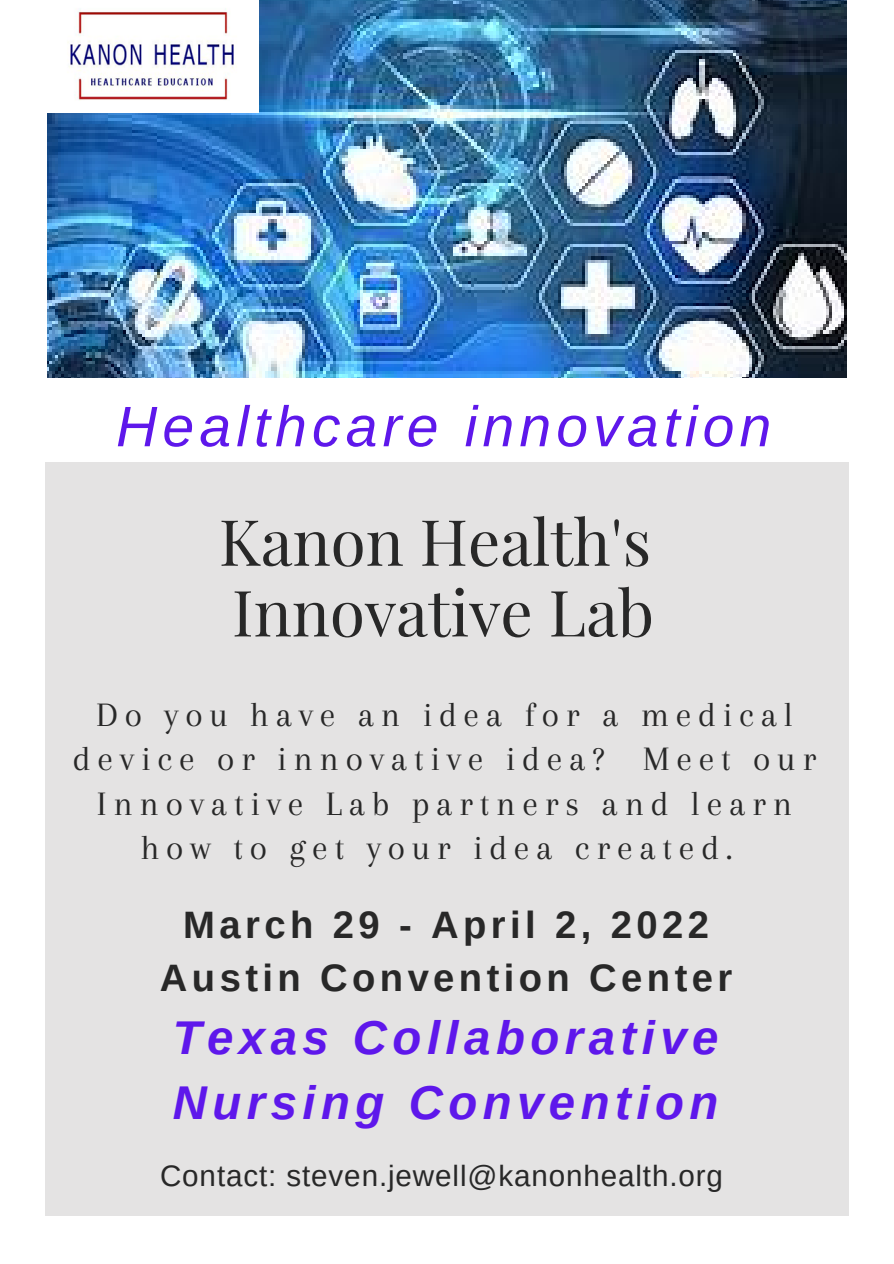
<style>
.page{position:relative;width:894px;height:1264px;background:#fff}
.page>*{position:absolute;margin:0;border:0;box-sizing:border-box;transform-origin:0 0}
.t1{font:63.75px "Playfair Display";color:#282828}
.t2{font:italic 57px "Arimo";letter-spacing:.09em;color:#5e17eb}
.t3{font:italic 700 47.4px/65.6px "Arimo";letter-spacing:.115em;color:#5e17eb}
.t4{font:700 38.25px "Arimo";letter-spacing:.115em;color:#282828}
.t5{font:35.55px/44.4px "Arapey";letter-spacing:.19em;color:#282828;text-align:center}
.t6{font:29.55px "Arimo";letter-spacing:.03em;color:#282828}
</style>
<div class="page">
<div style="left:45px;top:462px;width:803px;height:753px;background:#e4e3e3"></div>
<img style="left:48px;top:0;width:798px;height:377px">
<img style="left:48px;top:0;width:210px;height:113px">
<p class="t2" style="left:116px;top:394px;width:656px">Healthcare innovation</p>
<p class="t1" style="left:219px;top:497px;width:433px">Kanon Health's</p>
<p class="t1" style="left:232px;top:567px;width:423px">Innovative Lab</p>
<p class="t5" style="left:73px;top:692px;width:744px">Do you have an idea for a medical device or innovative idea? Meet our<br>Innovative Lab partners and learn how to get your idea created.</p>
<p class="t4" style="left:183px;top:903px;width:527px">March 29 - April 2, 2022</p>
<p class="t4" style="left:160px;top:956px;width:573px">Austin Convention Center</p>
<p class="t3" style="left:173px;top:1004px;width:547px">Texas Collaborative<br>Nursing Convention</p>
<p class="t6" style="left:160px;top:1159px;width:564px">Contact: steven.jewell@kanonhealth.org</p>
</div>
